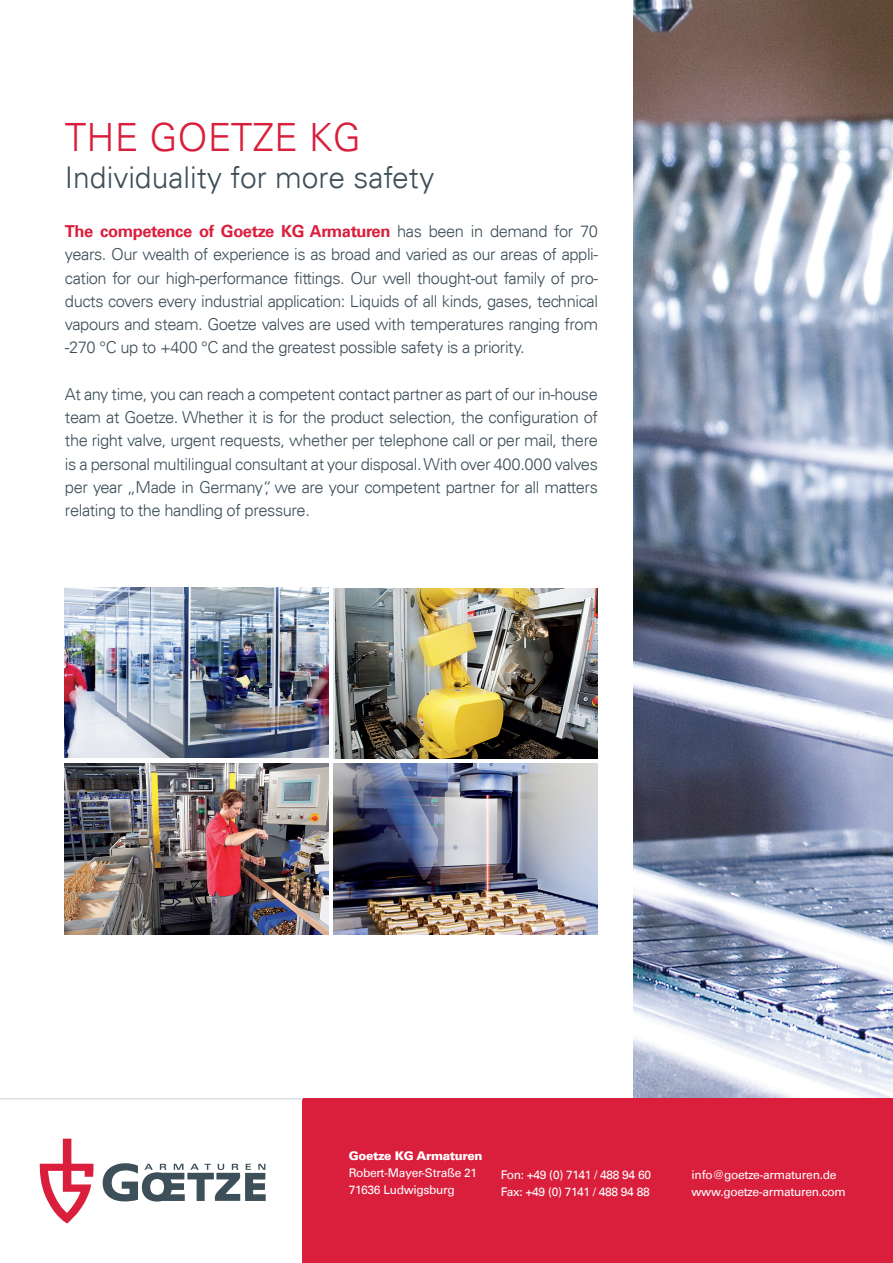
<style>
.page{position:relative;width:893px;height:1263px;background:#fff}
.page>*{position:absolute;margin:0;border:0;box-sizing:border-box;transform-origin:0 0}
.t1{font:300 39px "Univers";color:#da1f3d}
.t2{font:300 30px "Univers";color:#3d4f59}
.t3{font:300 16.5px/23.2px "Univers";letter-spacing:-.025em;color:#3d4f59;text-align:justify}
.t4{font:12px/17.2px "Univers";letter-spacing:-.025em;color:#fff}
.t5{font:900 12px "Univers";letter-spacing:-.025em;color:#fff}
.s1{font-weight:700;color:#da1f3d}
</style>
<div class="page">
<img style="left:634px;top:0;width:259px;height:1098px">
<div style="left:303px;top:1098px;width:590px;height:165px;background:#da1f3d"></div>
<img style="left:64px;top:764px;width:264px;height:170px">
<img style="left:336px;top:588px;width:262px;height:170px">
<img style="left:334px;top:764px;width:264px;height:170px">
<img style="left:64px;top:588px;width:264px;height:170px">
<svg style="left:39px;top:1139px;width:55px;height:84px"></svg>
<svg style="left:103px;top:1163px;width:163px;height:38px"></svg>
<hr style="left:0;top:1098px;width:303px;height:1px;background:#dae2e7">
<h1 class="t1" style="left:65px;top:114px;width:25px">THE</h1>
<h1 class="t1" style="left:149px;top:114px;width:26px">GOET</h1>
<h1 class="t1" style="left:253px;top:114px;width:104px">ZE KG</h1>
<h2 class="t2" style="left:65px;top:159px;width:371px">I ndividuality for more safety</h2>
<p class="t3" style="left:65px;top:220px;width:535px"><span class="s1">The competence of Goetze KG Armaturen</span> has been in demand for 70 years. Our wealth of experience is as broad and varied as our areas of appli&shy;cation for our high-performance fittings. Our well thought-out family of pro&shy;ducts covers every industrial application: Liquids of all kinds, gases, technical vapours and steam. G oetze valves are used with temperatures ranging from -270 °C up to +400 °C and the greatest possible safety is a priority.</p>
<p class="t3" style="left:65px;top:382px;width:535px">At any time, you can reach a competent contact partner as part of our in-house team at Goetze. Whether it is for the product selection, the configuration of the right valve, urgent requests, whether per telephone call or per mail, there is a personal multilingual consultant at your disposal. With over 400.000 valves per year „Made in Germany“, we are your competent partner for all matters relating to the handling of pressure.</p>
<p class="t5" style="left:349px;top:1148px;width:135px">Goetze KG Armaturen</p>
<p class="t4" style="left:349px;top:1164px;width:130px">Robert-Mayer-Straße 21<br>71636 Ludwigsburg</p>
<p class="t4" style="left:501px;top:1166px;width:152px">Fon: +49 (0) 7141 / 488 94 60<br>Fax: +49 (0) 7141 / 488 94 88</p>
<p class="t4" style="left:692px;top:1166px;width:156px">info@goetze-armaturen.de www.goetze-armaturen.com</p>
</div>
